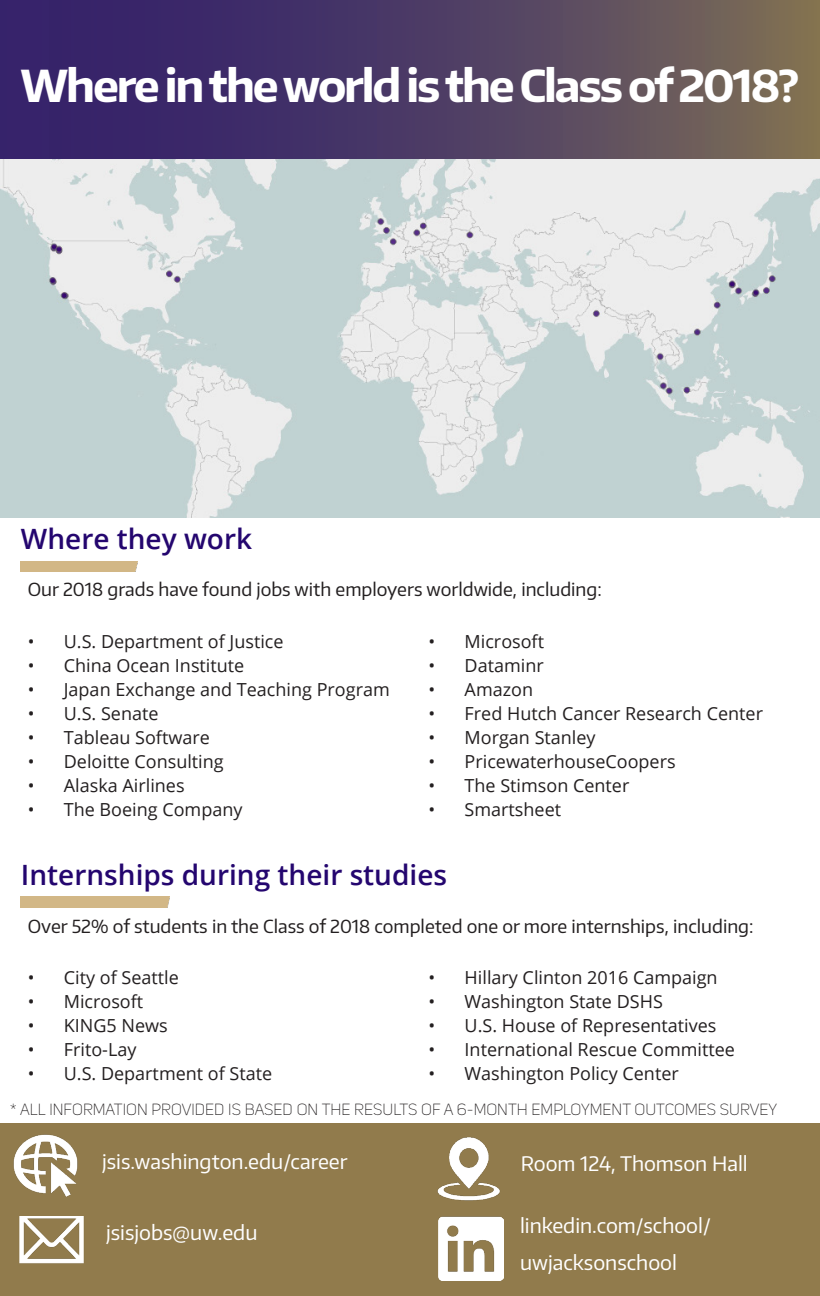
<style>
.page{position:relative;width:820px;height:1296px;background:#fff}
.page>*{position:absolute;margin:0;border:0;box-sizing:border-box;transform-origin:0 0}
.body{font:700 44px "Encode Sans Normal";letter-spacing:-.05em;color:#fff}
.subhead{font:600 28px "Open Sans";color:#24066f}
.t1{font:20px/36.8px "Encode Sans Normal";color:#fff}
.t2{font:18px "Open Sans";color:#231f20}
.body-2{font:18px "Encode Sans Normal";color:#231f20}
.t3{font:300 16px "Uni Sans";color:#231f20}
</style>
<div class="page">
<img style="left:0;top:158px;width:820px;height:360px">
<div style="left:0;top:1124px;width:820px;height:172px;background:#917b4c"></div>
<img style="left:19px;top:1216px;width:65px;height:48px">
<img style="left:13px;top:1134px;width:65px;height:63px">
<img style="left:437px;top:1137px;width:63px;height:64px">
<img style="left:438px;top:1216px;width:65px;height:65px">
<img style="left:21px;top:897px;width:149px;height:10px">
<img style="left:21px;top:562px;width:116px;height:10px">
<div style="left:0;top:0;width:820px;height:158px;background:linear-gradient(to right,#2a166f,#776858)"></div>
<p class="body" style="left:21px;top:57px;width:780px">Where in the world is the Class of 2018?</p>
<p class="subhead" style="left:21px;top:519px;width:233px">Where they work</p>
<p class="body-2" style="left:28px;top:578px;width:575px">Our 2018 grads have found jobs with employers worldwide, including:</p>
<p class="t2" style="left:28px;top:629px;width:257px">• U.S. Department of Justice</p>
<p class="t2" style="left:28px;top:653px;width:218px">• China Ocean Institute</p>
<p class="t2" style="left:28px;top:677px;width:363px">• Japan Exchange and Teaching Program</p>
<p class="t2" style="left:28px;top:701px;width:132px">• U.S. Senate</p>
<p class="t2" style="left:28px;top:725px;width:184px">• Tableau Software</p>
<p class="t2" style="left:28px;top:749px;width:197px">• Deloitte Consulting</p>
<p class="t2" style="left:28px;top:773px;width:158px">• Alaska Airlines</p>
<p class="t2" style="left:28px;top:797px;width:216px">• The Boeing Company</p>
<p class="t2" style="left:429px;top:629px;width:117px">• Microsoft</p>
<p class="t2" style="left:429px;top:653px;width:117px">• Dataminr</p>
<p class="t2" style="left:429px;top:677px;width:106px">• Amazon</p>
<p class="t2" style="left:429px;top:701px;width:336px">• Fred Hutch Cancer Research Center</p>
<p class="t2" style="left:429px;top:725px;width:169px">• Morgan Stanley</p>
<p class="t2" style="left:429px;top:749px;width:249px">• PricewaterhouseCoopers</p>
<p class="t2" style="left:429px;top:773px;width:202px">• The Stimson Center</p>
<p class="t2" style="left:429px;top:797px;width:134px">• Smartsheet</p>
<p class="subhead" style="left:21px;top:856px;width:428px">Internships during their studies</p>
<p class="body-2" style="left:28px;top:915px;width:727px">Over 52% of students in the Class of 2018 completed one or more internships, including:</p>
<p class="t2" style="left:28px;top:965px;width:153px">• City of Seattle</p>
<p class="t2" style="left:28px;top:989px;width:117px">• Microsoft</p>
<p class="t2" style="left:28px;top:1013px;width:141px">• KING5 News</p>
<p class="t2" style="left:28px;top:1037px;width:110px">• Frito-Lay</p>
<p class="t2" style="left:28px;top:1061px;width:246px">• U.S. Department of State</p>
<p class="t2" style="left:429px;top:965px;width:291px">• Hillary Clinton 2016 Campaign</p>
<p class="t2" style="left:429px;top:989px;width:236px">• Washington State DSHS</p>
<p class="t2" style="left:429px;top:1013px;width:289px">• U.S. House of Representatives</p>
<p class="t2" style="left:429px;top:1037px;width:308px">• International Rescue Committee</p>
<p class="t2" style="left:429px;top:1061px;width:252px">• Washington Policy Center</p>
<p class="t3" style="left:10px;top:1100px;width:769px">* ALL INFORMATION PROVIDED IS BASED ON THE RESULTS OF A 6-MONTH EMPLOYMENT OUTCOMES SURVEY</p>
<p class="t1" style="left:102px;top:1143px;width:247px">jsis.washington.edu/career</p>
<p class="t1" style="left:521px;top:1145px;width:228px">Room 124, Thomson Hall</p>
<p class="t1" style="left:106px;top:1214px;width:153px">jsisjobs@uw.edu</p>
<p class="t1" style="left:520px;top:1207px;width:192px">linkedin.com/school/ uwjacksonschool</p>
</div>
